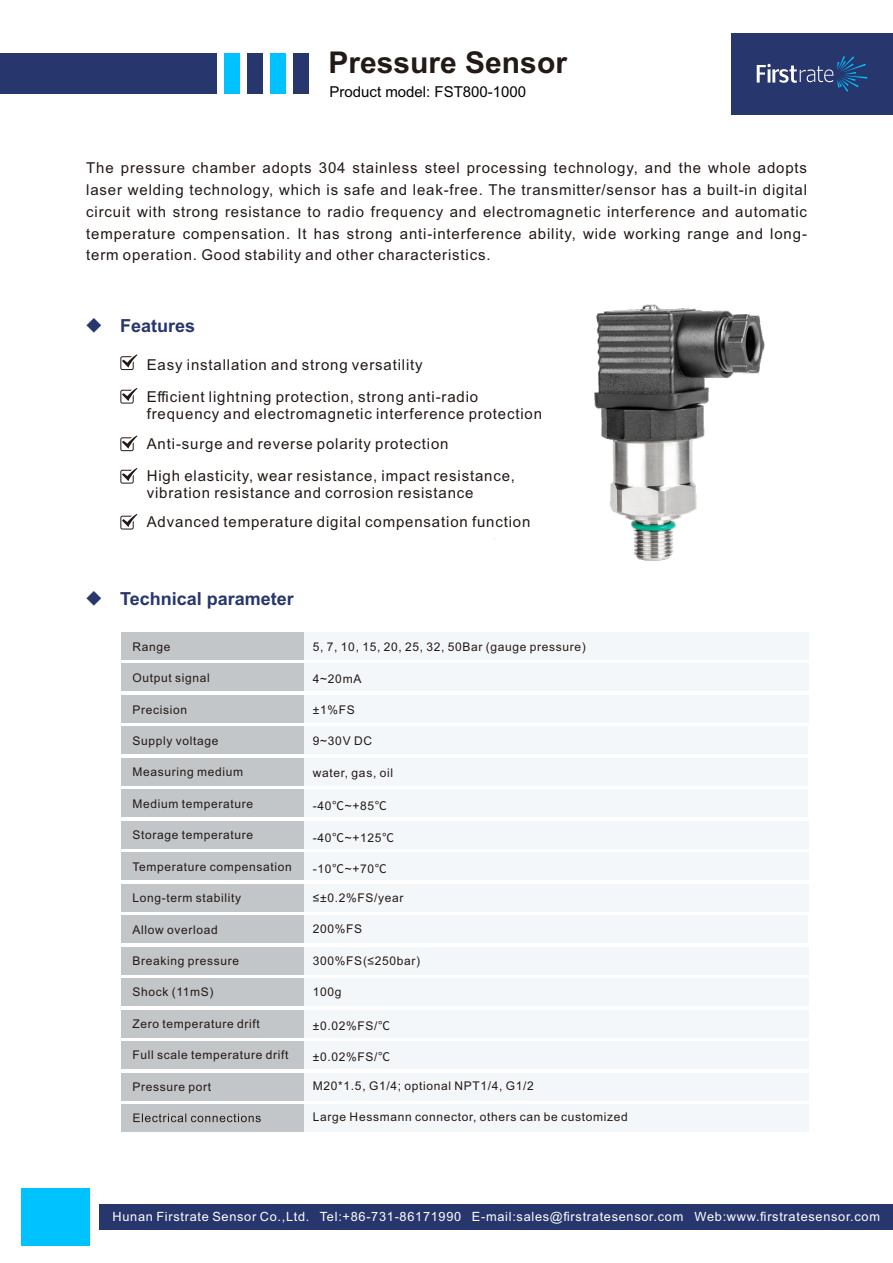
<style>
.page{position:relative;width:893px;height:1263px;background:#fff}
.page>*{position:absolute;margin:0;border:0;box-sizing:border-box;transform-origin:0 0}
.t1{font:700 30px "Arial";color:#231916}
.t2{font:700 18px "Arial";color:#27366c}
.t3{font:15px/21.8px "Arial";letter-spacing:.055em;color:#231916}
.t4{font:15px "Arial";color:#050101}
.t5{font:800 15px "Source Han Sans CN";color:#27366c}
.t6{font:12.75px "Arial";letter-spacing:.055em;color:#fff}
.t7{font:12px "Arial";letter-spacing:.055em;color:#231916}
.s1{font-family:"Source Han Sans CN"}
</style>
<div class="page">
<div style="left:731px;top:33px;width:162px;height:82px;background:#27366c"></div>
<div style="left:100px;top:1205px;width:793px;height:25px;background:#27366c"></div>
<svg style="left:757px;top:56px;width:110px;height:36px"></svg>
<div style="left:22px;top:1188px;width:68px;height:58px;background:#00c2ff"></div>
<div style="left:0;top:54px;width:216px;height:40px;background:#27366c"></div>
<div style="left:224px;top:54px;width:16px;height:40px;background:#00c2ff"></div>
<div style="left:247px;top:54px;width:16px;height:40px;background:#27366c"></div>
<div style="left:270px;top:54px;width:16px;height:40px;background:#00c2ff"></div>
<div style="left:293px;top:54px;width:16px;height:40px;background:#27366c"></div>
<svg style="left:120px;top:435px;width:17px;height:16px"></svg>
<svg style="left:120px;top:354px;width:17px;height:16px"></svg>
<svg style="left:120px;top:388px;width:17px;height:16px"></svg>
<svg style="left:120px;top:468px;width:17px;height:16px"></svg>
<svg style="left:120px;top:514px;width:17px;height:15px"></svg>
<div style="left:244px;top:664px;width:564px;height:27px;background:#f4f7fa"></div>
<div style="left:244px;top:632px;width:564px;height:28px;background:#f4f7fa"></div>
<div style="left:244px;top:695px;width:564px;height:28px;background:#f4f7fa"></div>
<div style="left:244px;top:852px;width:564px;height:28px;background:#f4f7fa"></div>
<div style="left:244px;top:884px;width:564px;height:28px;background:#f4f7fa"></div>
<div style="left:244px;top:821px;width:564px;height:28px;background:#f4f7fa"></div>
<div style="left:244px;top:758px;width:564px;height:28px;background:#f4f7fa"></div>
<div style="left:244px;top:726px;width:564px;height:28px;background:#f4f7fa"></div>
<div style="left:244px;top:789px;width:564px;height:28px;background:#f4f7fa"></div>
<div style="left:244px;top:978px;width:564px;height:28px;background:#f4f7fa"></div>
<div style="left:244px;top:1010px;width:564px;height:28px;background:#f4f7fa"></div>
<div style="left:244px;top:947px;width:564px;height:28px;background:#f4f7fa"></div>
<div style="left:244px;top:915px;width:564px;height:28px;background:#f4f7fa"></div>
<div style="left:244px;top:1073px;width:564px;height:27px;background:#f4f7fa"></div>
<div style="left:244px;top:1104px;width:564px;height:28px;background:#f4f7fa"></div>
<div style="left:244px;top:1041px;width:564px;height:28px;background:#f4f7fa"></div>
<div style="left:122px;top:915px;width:182px;height:28px;background:#c3c6c9"></div>
<div style="left:122px;top:947px;width:182px;height:28px;background:#c3c6c9"></div>
<div style="left:122px;top:978px;width:182px;height:28px;background:#c3c6c9"></div>
<div style="left:122px;top:1010px;width:182px;height:28px;background:#c3c6c9"></div>
<div style="left:122px;top:664px;width:182px;height:27px;background:#c3c6c9"></div>
<div style="left:122px;top:632px;width:182px;height:28px;background:#c3c6c9"></div>
<div style="left:122px;top:695px;width:182px;height:28px;background:#c3c6c9"></div>
<div style="left:122px;top:852px;width:182px;height:28px;background:#c3c6c9"></div>
<div style="left:122px;top:884px;width:182px;height:28px;background:#c3c6c9"></div>
<div style="left:122px;top:821px;width:182px;height:28px;background:#c3c6c9"></div>
<div style="left:122px;top:758px;width:182px;height:28px;background:#c3c6c9"></div>
<div style="left:122px;top:726px;width:182px;height:28px;background:#c3c6c9"></div>
<div style="left:122px;top:789px;width:182px;height:28px;background:#c3c6c9"></div>
<div style="left:122px;top:1073px;width:182px;height:27px;background:#c3c6c9"></div>
<div style="left:122px;top:1104px;width:182px;height:28px;background:#c3c6c9"></div>
<div style="left:122px;top:1041px;width:182px;height:28px;background:#c3c6c9"></div>
<svg style="left:133px;top:1113px;width:128px;height:9px"></svg>
<img style="left:594px;top:304px;width:171px;height:257px">
<h1 class="t1" style="left:329px;top:51px;width:240px">Pressure Sensor</h1>
<p class="t4" style="left:329px;top:86px;width:198px">Product model: FST800-1000</p>
<p class="t3" style="left:86px;top:159px;width:722px;text-align:justify">The pressure chamber adopts 304 stainless steel processing technology, and the whole adopts laser welding technology, which is safe and leak-free. The transmitter/sensor has a built-in digital circuit with strong resistance to radio frequency and electromagnetic interference and automatic temperature compensation. It has strong anti-interference ability, wide working range and long&shy;term operation. Good stability and other characteristics.</p>
<p class="t5" style="left:86px;top:318px;width:16px">◆</p>
<p class="t2" style="left:120px;top:319px;width:77px">Features</p>
<p class="t3" style="left:147px;top:350px;width:333px;line-height:32.4px">Easy installation and strong versatility<br>Efficient lightning protection, strong anti-radio</p>
<p class="t3" style="left:147px;top:404px;width:397px">frequency and electromagnetic interference protection</p>
<p class="t3" style="left:147px;top:435px;width:303px">Anti-surge and reverse polarity protection</p>
<p class="t3" style="left:147px;top:469px;width:370px;line-height:16.8px">High elasticity, wear resistance, impact resistance, vibration resistance and corrosion resistance</p>
<p class="t3" style="left:147px;top:512px;width:385px">Advanced temperature digital compensation function</p>
<p class="t5" style="left:86px;top:590px;width:16px">◆</p>
<p class="t2" style="left:120px;top:592px;width:175px">Technical parameter</p>
<p class="t7" style="left:132px;top:642px;width:40px">Range</p>
<p class="t7" style="left:132px;top:673px;width:79px">Output signal</p>
<p class="t7" style="left:132px;top:705px;width:56px">Precision</p>
<p class="t7" style="left:132px;top:736px;width:88px">Supply voltage</p>
<p class="t7" style="left:132px;top:768px;width:112px">Measuring medium</p>
<p class="t7" style="left:132px;top:799px;width:122px">Medium temperature</p>
<p class="t7" style="left:132px;top:830px;width:122px">Storage temperature</p>
<p class="t7" style="left:132px;top:862px;width:161px">Temperature compensation</p>
<p class="t7" style="left:132px;top:893px;width:110px">Long-term stability</p>
<p class="t7" style="left:132px;top:925px;width:87px">Allow overload</p>
<p class="t7" style="left:132px;top:956px;width:108px">Breaking pressure</p>
<p class="t7" style="left:132px;top:988px;width:83px">Shock (11mS)</p>
<p class="t7" style="left:132px;top:1019px;width:129px">Zero temperature drift</p>
<p class="t7" style="left:132px;top:1050px;width:158px">Full scale temperature drift</p>
<p class="t7" style="left:132px;top:1082px;width:80px">Pressure port</p>
<p class="t7" style="left:313px;top:643px;width:274px">5, 7, 10, 15, 20, 25, 32, 50Bar (gauge pressure)</p>
<p class="t7" style="left:313px;top:674px;width:50px">4~20mA</p>
<p class="t7" style="left:313px;top:705px;width:43px">±1%FS</p>
<p class="t7" style="left:313px;top:737px;width:61px">9~30V DC</p>
<p class="t7" style="left:313px;top:768px;width:82px">water, gas, oil</p>
<p class="t7" style="left:313px;top:801px;width:75px">-40<span class="s1">℃</span>~+85<span class="s1">℃</span></p>
<p class="t7" style="left:313px;top:833px;width:83px">-40<span class="s1">℃</span>~+125<span class="s1">℃</span></p>
<p class="t7" style="left:313px;top:864px;width:75px">-10<span class="s1">℃</span>~+70<span class="s1">℃</span></p>
<p class="t7" style="left:313px;top:893px;width:92px">≤±0.2%FS/year</p>
<p class="t7" style="left:313px;top:925px;width:51px">200%FS</p>
<p class="t7" style="left:313px;top:956px;width:109px">300%FS(≤250bar)</p>
<p class="t7" style="left:313px;top:987px;width:30px">100g</p>
<p class="t7" style="left:313px;top:1021px;width:79px">±0.02%FS/<span class="s1">℃</span></p>
<p class="t7" style="left:313px;top:1052px;width:79px">±0.02%FS/<span class="s1">℃</span></p>
<p class="t7" style="left:313px;top:1081px;width:222px">M20*1.5, G1/4; optional NPT1/4, G1/2</p>
<p class="t7" style="left:313px;top:1113px;width:316px">Large Hessmann connector, others can be customized</p>
<p class="t6" style="left:112px;top:1211px;width:769px">Hunan Firstrate Sensor Co.,Ltd. Tel:+86-731-86171990 E-mail:sales@firstratesensor.com Web:www.firstratesensor.com</p>
</div>
